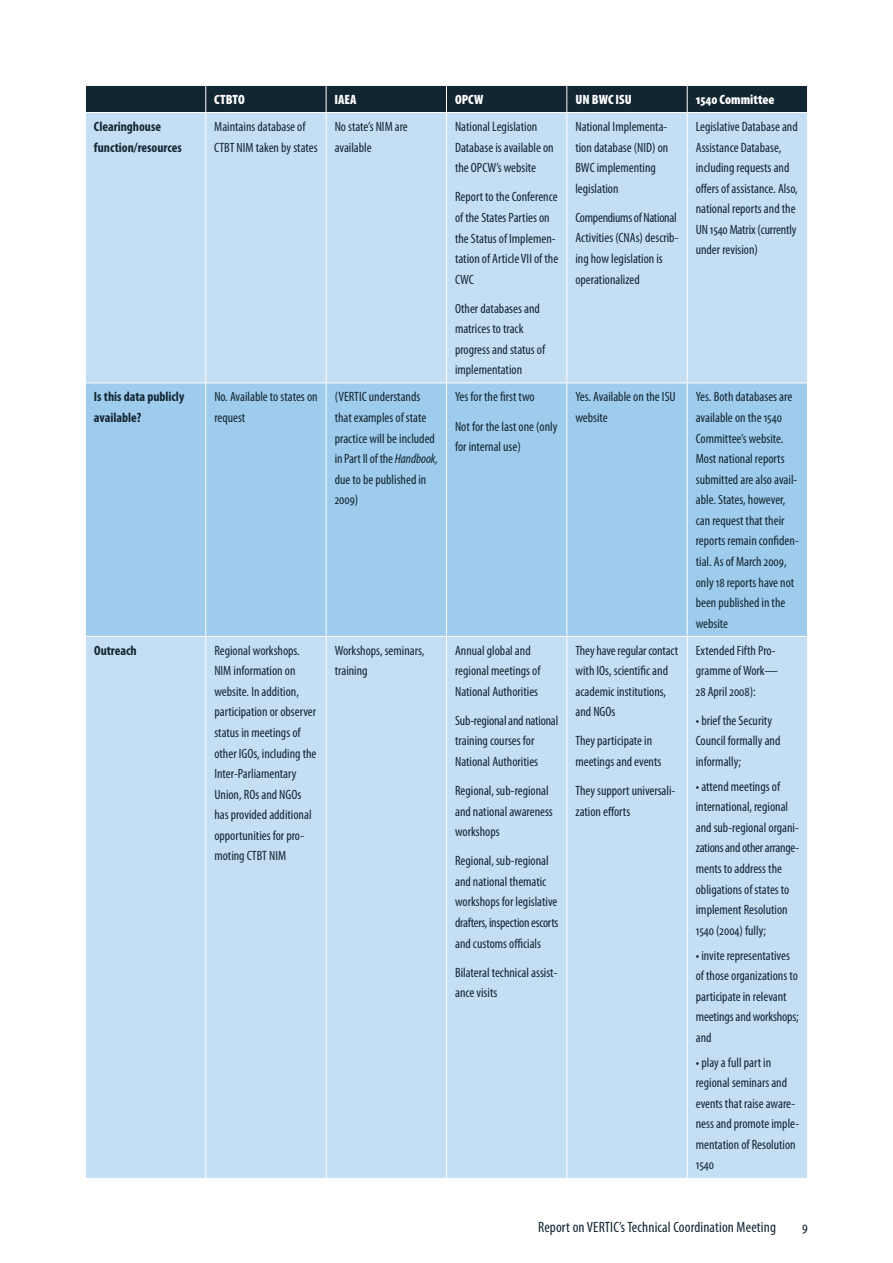
<style>
.page{position:relative;width:893px;height:1263px;background:#fff}
.page>*{position:absolute;margin:0;border:0;box-sizing:border-box;transform-origin:0 0}
.t1{font:condensed 15px "Myriad Pro";letter-spacing:.01em;color:#122632}
.t2{font:condensed 13.5px/20.5px "Myriad Pro";color:#122632}
.t3{font:700 condensed 13.5px/20.5px "Myriad Pro";color:#122632}
.t4{font:900 condensed 13.5px "Myriad Pro";color:#fff}
.s1{font-style:italic}
</style>
<div class="page">
<div style="left:86px;top:113px;width:721px;height:1065px;background:#c4def3"></div>
<div style="left:86px;top:384px;width:721px;height:252px;background:#9fcbec"></div>
<div style="left:85px;top:85px;width:722px;height:27px;background:#122632"></div>
<hr style="left:205px;top:113px;width:1px;height:270px;background:#fff">
<hr style="left:326px;top:113px;width:1px;height:270px;background:#fff">
<hr style="left:446px;top:113px;width:1px;height:270px;background:#fff">
<hr style="left:566px;top:113px;width:1px;height:270px;background:#fff">
<hr style="left:687px;top:113px;width:1px;height:270px;background:#fff">
<hr style="left:85px;top:383px;width:121px;height:1px;background:#fff">
<hr style="left:206px;top:383px;width:120px;height:1px;background:#fff">
<hr style="left:205px;top:383px;width:1px;height:253px;background:#fff">
<hr style="left:326px;top:383px;width:120px;height:1px;background:#fff">
<hr style="left:326px;top:383px;width:1px;height:253px;background:#fff">
<hr style="left:446px;top:383px;width:121px;height:1px;background:#fff">
<hr style="left:446px;top:383px;width:1px;height:253px;background:#fff">
<hr style="left:567px;top:383px;width:120px;height:1px;background:#fff">
<hr style="left:566px;top:383px;width:1px;height:253px;background:#fff">
<hr style="left:687px;top:383px;width:121px;height:1px;background:#fff">
<hr style="left:687px;top:383px;width:1px;height:253px;background:#fff">
<hr style="left:85px;top:636px;width:121px;height:1px;background:#fff">
<hr style="left:206px;top:636px;width:120px;height:1px;background:#fff">
<hr style="left:205px;top:637px;width:1px;height:541px;background:#fff">
<hr style="left:326px;top:636px;width:120px;height:1px;background:#fff">
<hr style="left:326px;top:637px;width:1px;height:541px;background:#fff">
<hr style="left:446px;top:636px;width:121px;height:1px;background:#fff">
<hr style="left:446px;top:637px;width:1px;height:541px;background:#fff">
<hr style="left:567px;top:636px;width:120px;height:1px;background:#fff">
<hr style="left:566px;top:637px;width:1px;height:541px;background:#fff">
<hr style="left:687px;top:636px;width:121px;height:1px;background:#fff">
<hr style="left:687px;top:637px;width:1px;height:541px;background:#fff">
<p class="t4" style="left:214px;top:92px;width:32px">CTBTO</p>
<p class="t4" style="left:335px;top:92px;width:23px">IAEA</p>
<p class="t4" style="left:455px;top:92px;width:30px">OPCW</p>
<p class="t4" style="left:575px;top:92px;width:58px">UN BWC ISU</p>
<p class="t4" style="left:696px;top:92px;width:80px">1540 Committee</p>
<p class="t3" style="left:94px;top:116px;width:89px">Clearinghouse function/resources</p>
<p class="t2" style="left:214px;top:116px;width:105px">Maintains database of<br>CTBT NIM taken by states</p>
<p class="t2" style="left:335px;top:116px;width:75px">No state’s NIM are available</p>
<p class="t2" style="left:455px;top:116px;width:100px">National Legislation<br>Database is available on the OPCW’s website</p>
<p class="t2" style="left:455px;top:186px;width:105px">Report to the Conference of the States Parties on the Status of Implemen&shy;tation of Article VII of the<br>CWC</p>
<p class="t2" style="left:455px;top:298px;width:92px">Other databases and matrices to track progress and status of implementation</p>
<p class="t3" style="left:94px;top:386px;width:92px">Is this data publicly available?</p>
<p class="t2" style="left:214px;top:387px;width:105px">No. Available to states on request</p>
<p class="t2" style="left:335px;top:387px;width:105px">(VERTIC understands that examples of state practice will be included in Part II of the <span class="s1">Handbook, </span>due to be published in<br>2009)</p>
<p class="t2" style="left:455px;top:382px;width:104px;line-height:29.1px">Yes for the first two<br>Not for the last one (only</p>
<p class="t2" style="left:455px;top:436px;width:67px">for internal use)</p>
<p class="t3" style="left:94px;top:640px;width:44px">Outreach</p>
<p class="t2" style="left:214px;top:640px;width:104px">Regional workshops.<br>NIM information on website. In addition, participation or observer status in meetings of other IGOs, including the<br>Inter-Parliamentary<br>Union, ROs and NGOs has provided additional opportunities for pro&shy;moting CTBT NIM</p>
<p class="t2" style="left:335px;top:640px;width:91px">Workshops, seminars, training</p>
<p class="t2" style="left:455px;top:640px;width:87px">Annual global and regional meetings of<br>National Authorities</p>
<p class="t2" style="left:455px;top:710px;width:105px">Sub-regional and national training courses for<br>National Authorities</p>
<p class="t2" style="left:455px;top:780px;width:99px">Regional, sub-regional and national awareness workshops</p>
<p class="t2" style="left:455px;top:850px;width:105px">Regional, sub-regional and national thematic workshops for legislative drafters, inspection escorts and customs officials</p>
<p class="t2" style="left:455px;top:962px;width:104px">Bilateral technical assist&shy;ance visits</p>
<p class="t2" style="left:575px;top:116px;width:94px">National Implementa&shy;tion database (NID) on<br>BWC implementing legislation</p>
<p class="t2" style="left:575px;top:207px;width:105px">Compendiums of National<br>Activities (CNAs) describ&shy;ing how legislation is operationalized</p>
<p class="t2" style="left:696px;top:116px;width:104px">Legislative Database and<br>Assistance Database, including requests and offers of assistance. Also, national reports and the<br>UN 1540 Matrix (currently under revision)</p>
<p class="t2" style="left:575px;top:386px;width:102px">Yes. Available on the ISU website</p>
<p class="t2" style="left:696px;top:386px;width:104px">Yes. Both databases are available on the 1540<br>Committee’s website.<br>Most national reports submitted are also avail&shy;able. States, however, can request that their reports remain confiden&shy;tial. As of March 2009, only 18 reports have not been published in the website</p>
<p class="t2" style="left:575px;top:640px;width:104px">They have regular contact with IOs, scientific and academic institutions, and NGOs</p>
<p class="t2" style="left:575px;top:730px;width:87px">They participate in meetings and events</p>
<p class="t2" style="left:575px;top:780px;width:101px">They support universali&shy;zation efforts</p>
<p class="t2" style="left:696px;top:640px;width:84px">Extended Fifth Pro&shy;gramme of Work—<br>28 April 2008):</p>
<p class="t2" style="left:696px;top:710px;width:86px">• brief the Security<br>Council formally and informally;</p>
<p class="t2" style="left:696px;top:776px;width:105px">• attend meetings of international, regional and sub-regional organi&shy;zations and other arrange&shy;ments to address the obligations of states to implement Resolution<br>1540 (2004) fully;</p>
<p class="t2" style="left:696px;top:945px;width:105px">• invite representatives of those organizations to participate in relevant meetings and workshops; and</p>
<p class="t2" style="left:696px;top:1052px;width:105px">• play a full part in regional seminars and events that raise aware&shy;ness and promote imple&shy;mentation of Resolution<br>1540</p>
<p class="t1" style="left:538px;top:1218px;width:239px">Report on VERTIC’s Technical Coordination Meeting</p>
<p class="t1" style="left:802px;top:1218px;width:7px">9</p>
</div>
